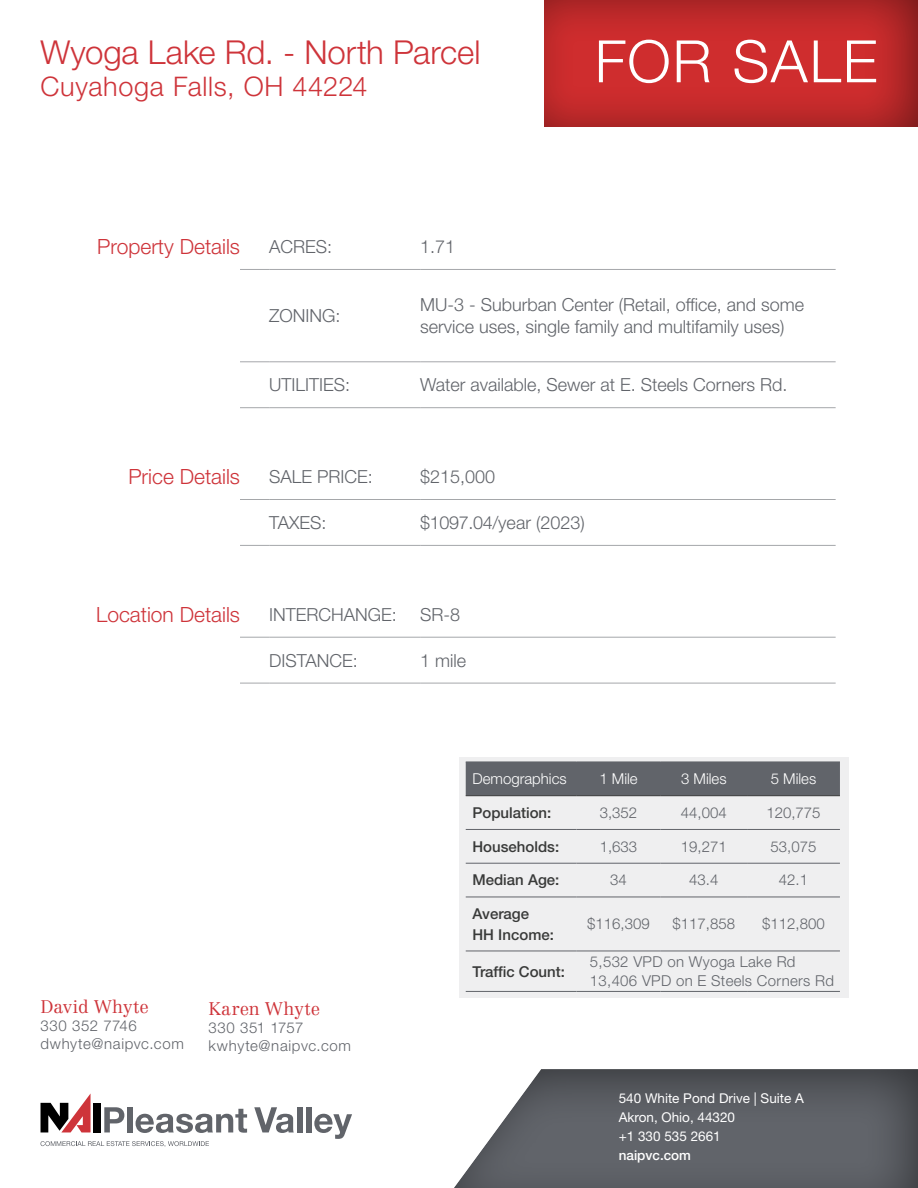
<style>
.page{position:relative;width:918px;height:1188px;background:#fff}
.page>*{position:absolute;margin:0;border:0;box-sizing:border-box;transform-origin:0 0}
.t1{font:300 58.5px "Helvetica Neue LT Std";letter-spacing:.03em;color:#fff}
.t2{font:300 33px "Helvetica Neue LT Std";letter-spacing:-.005em;color:#ce343a}
.t3{font:300 27px "Helvetica Neue LT Std";letter-spacing:.025em;color:#ce343a}
.t4{font:300 21px "Helvetica Neue LT Std";color:#ce343a}
.t5{font:300 18px/21.6px "Helvetica Neue LT Std";color:#61646a}
.t6{font:300 18px "Centennial LT Std";letter-spacing:.015em;color:#ce343a}
.t7{font:300 15px/19.5px "Helvetica Neue LT Std";letter-spacing:.02em;color:#61646a}
.t8{font:500 15px/21px "Helvetica Neue LT Std";color:#393a39}
.t9{font:300 15px/18px "Helvetica Neue LT Std";letter-spacing:.045em;color:#61646a}
.t10{font:300 15px "Helvetica Neue LT Std";color:#fff}
.t11{font:13.5px/19px "Helvetica Neue LT Std";color:#fff}
.t12{font:500 13.5px "Helvetica Neue LT Std";color:#fff}
</style>
<div class="page">
<div style="left:430px;top:1056px;width:488px;height:132px;background:#000;opacity:.5"></div>
<div style="left:93px;top:1103px;width:8px;height:29px;background:#000"></div>
<svg style="left:41px;top:1094px;width:50px;height:38px"></svg>
<svg style="left:104px;top:1107px;width:20px;height:25px"></svg>
<div style="left:127px;top:1107px;width:5px;height:25px;background:#61646a"></div>
<svg style="left:136px;top:1109px;width:111px;height:24px"></svg>
<svg style="left:254px;top:1107px;width:40px;height:26px"></svg>
<div style="left:297px;top:1107px;width:5px;height:25px;background:#61646a"></div>
<div style="left:306px;top:1107px;width:5px;height:25px;background:#61646a"></div>
<svg style="left:314px;top:1114px;width:38px;height:25px"></svg>
<svg style="left:41px;top:1141px;width:168px;height:6px"></svg>
<div style="left:530px;top:0;width:388px;height:130px;background:#000;opacity:.51"></div>
<svg style="left:240px;top:269px;width:29px;height:1px"></svg>
<hr style="left:269px;top:269px;width:151px;height:1px;background:#a5a7aa">
<hr style="left:420px;top:269px;width:416px;height:1px;background:#a5a7aa">
<svg style="left:240px;top:362px;width:29px;height:1px"></svg>
<hr style="left:269px;top:362px;width:151px;height:1px;background:#a5a7aa">
<hr style="left:420px;top:362px;width:416px;height:1px;background:#a5a7aa">
<svg style="left:240px;top:407px;width:29px;height:1px"></svg>
<hr style="left:269px;top:407px;width:151px;height:1px;background:#a5a7aa">
<hr style="left:420px;top:407px;width:416px;height:1px;background:#a5a7aa">
<svg style="left:240px;top:499px;width:29px;height:1px"></svg>
<hr style="left:269px;top:499px;width:151px;height:1px;background:#a5a7aa">
<hr style="left:420px;top:499px;width:416px;height:1px;background:#a5a7aa">
<svg style="left:240px;top:545px;width:29px;height:1px"></svg>
<hr style="left:269px;top:545px;width:151px;height:1px;background:#a5a7aa">
<hr style="left:420px;top:545px;width:416px;height:1px;background:#a5a7aa">
<svg style="left:240px;top:637px;width:29px;height:1px"></svg>
<hr style="left:269px;top:637px;width:151px;height:1px;background:#a5a7aa">
<hr style="left:420px;top:637px;width:416px;height:1px;background:#a5a7aa">
<svg style="left:240px;top:683px;width:29px;height:1px"></svg>
<hr style="left:269px;top:683px;width:151px;height:1px;background:#a5a7aa">
<hr style="left:420px;top:683px;width:416px;height:1px;background:#a5a7aa">
<div style="left:459px;top:757px;width:389px;height:240px;background:#efeff0"></div>
<div style="left:466px;top:763px;width:374px;height:32px;background:#61646a"></div>
<hr style="left:466px;top:795px;width:110px;height:1px;background:#393a39">
<hr style="left:576px;top:795px;width:85px;height:1px;background:#393a39">
<hr style="left:661px;top:795px;width:86px;height:1px;background:#393a39">
<hr style="left:747px;top:795px;width:93px;height:1px;background:#393a39">
<hr style="left:466px;top:762px;width:110px;height:1px;background:#61646a">
<hr style="left:576px;top:762px;width:85px;height:1px;background:#61646a">
<hr style="left:661px;top:762px;width:86px;height:1px;background:#61646a">
<hr style="left:747px;top:762px;width:93px;height:1px;background:#61646a">
<hr style="left:466px;top:829px;width:110px;height:1px;background:#61646a">
<hr style="left:576px;top:829px;width:85px;height:1px;background:#61646a">
<hr style="left:661px;top:829px;width:86px;height:1px;background:#61646a">
<hr style="left:747px;top:829px;width:93px;height:1px;background:#61646a">
<hr style="left:466px;top:863px;width:110px;height:1px;background:#61646a">
<hr style="left:576px;top:863px;width:85px;height:1px;background:#61646a">
<hr style="left:661px;top:863px;width:86px;height:1px;background:#61646a">
<hr style="left:747px;top:863px;width:93px;height:1px;background:#61646a">
<hr style="left:466px;top:897px;width:110px;height:1px;background:#61646a">
<hr style="left:576px;top:897px;width:85px;height:1px;background:#61646a">
<hr style="left:661px;top:897px;width:86px;height:1px;background:#61646a">
<hr style="left:747px;top:897px;width:93px;height:1px;background:#61646a">
<hr style="left:466px;top:951px;width:110px;height:1px;background:#61646a">
<hr style="left:466px;top:991px;width:110px;height:1px;background:#61646a">
<hr style="left:576px;top:951px;width:85px;height:1px;background:#61646a">
<hr style="left:661px;top:951px;width:86px;height:1px;background:#61646a">
<hr style="left:747px;top:951px;width:93px;height:1px;background:#61646a">
<hr style="left:576px;top:991px;width:85px;height:1px;background:#61646a">
<hr style="left:661px;top:991px;width:86px;height:1px;background:#61646a">
<hr style="left:747px;top:991px;width:93px;height:1px;background:#61646a">
<h2 class="t2" style="left:40px;top:32px;width:442px">Wyoga Lake Rd. - North Parcel</h2>
<h3 class="t3" style="left:40px;top:70px;width:329px">Cuyahoga Falls, OH 44224</h3>
<p class="t4" style="left:97px;top:234px;width:144px">Property Details</p>
<p class="t5" style="left:269px;top:235px;width:65px">ACRES:</p>
<p class="t5" style="left:420px;top:235px;width:37px">1.71</p>
<h1 class="t1" style="left:595px;top:26px;width:284px">FOR SALE</h1>
<p class="t5" style="left:269px;top:304px;width:73px">ZONING:</p>
<p class="t5" style="left:420px;top:294px;width:386px">MU-3 - Suburban Center (Retail, office, and some service uses, single family and multifamily uses)</p>
<p class="t5" style="left:269px;top:374px;width:83px">UTILITIES:</p>
<p class="t5" style="left:420px;top:374px;width:369px">Water available, Sewer at E. Steels Corners Rd.</p>
<p class="t4" style="left:128px;top:464px;width:113px">Price Details</p>
<p class="t5" style="left:269px;top:465px;width:105px">SALE PRICE:</p>
<p class="t5" style="left:420px;top:465px;width:77px">$215,000</p>
<p class="t5" style="left:269px;top:511px;width:59px">TAXES:</p>
<p class="t5" style="left:420px;top:511px;width:166px">$1097.04/year (2023)</p>
<p class="t4" style="left:96px;top:601px;width:145px">Location Details</p>
<p class="t5" style="left:269px;top:603px;width:129px">INTERCHANGE:</p>
<p class="t5" style="left:420px;top:603px;width:42px">SR-8</p>
<p class="t5" style="left:269px;top:649px;width:90px">DISTANCE:</p>
<p class="t5" style="left:420px;top:649px;width:48px">1 mile</p>
<p class="t6" style="left:40px;top:996px;width:110px">David Whyte</p>
<p class="t9" style="left:40px;top:1017px;width:145px">330 352 7746 dwhyte@naipvc.com</p>
<p class="t6" style="left:208px;top:998px;width:113px">Karen Whyte</p>
<p class="t9" style="left:208px;top:1018px;width:144px">330 351 1757 kwhyte@naipvc.com</p>
<p class="t10" style="left:472px;top:770px;width:96px">Demographics</p>
<p class="t10" style="left:599px;top:770px;width:40px">1 Mile</p>
<p class="t10" style="left:681px;top:770px;width:47px">3 Miles</p>
<p class="t10" style="left:771px;top:770px;width:47px">5 Miles</p>
<p class="t8" style="left:472px;top:802px;width:80px">Population:</p>
<p class="t7" style="left:600px;top:803px;width:39px">3,352</p>
<p class="t7" style="left:681px;top:803px;width:47px">44,004</p>
<p class="t7" style="left:766px;top:803px;width:56px">120,775</p>
<p class="t8" style="left:472px;top:836px;width:88px">Households:</p>
<p class="t7" style="left:600px;top:836px;width:39px">1,633</p>
<p class="t7" style="left:681px;top:836px;width:47px">19,271</p>
<p class="t7" style="left:771px;top:836px;width:47px">53,075</p>
<p class="t8" style="left:472px;top:869px;width:88px">Median Age:</p>
<p class="t7" style="left:610px;top:870px;width:18px">34</p>
<p class="t7" style="left:689px;top:870px;width:31px">43.4</p>
<p class="t7" style="left:779px;top:870px;width:31px">42.1</p>
<p class="t8" style="left:472px;top:903px;width:83px">Average<br>HH Income:</p>
<p class="t7" style="left:587px;top:914px;width:64px">$116,309</p>
<p class="t7" style="left:673px;top:914px;width:64px">$117,858</p>
<p class="t7" style="left:762px;top:914px;width:64px">$112,800</p>
<p class="t8" style="left:472px;top:961px;width:94px">Traffic Count:</p>
<p class="t7" style="left:590px;top:951px;width:246px">5,532 VPD on Wyoga Lake Rd<br>13,406 VPD on E Steels Corners Rd</p>
<p class="t11" style="left:619px;top:1089px;width:187px">540 White Pond Drive | Suite A<br>Akron, Ohio, 44320<br>+1 330 535 2661</p>
<p class="t12" style="left:619px;top:1148px;width:74px">naipvc.com</p>
</div>
